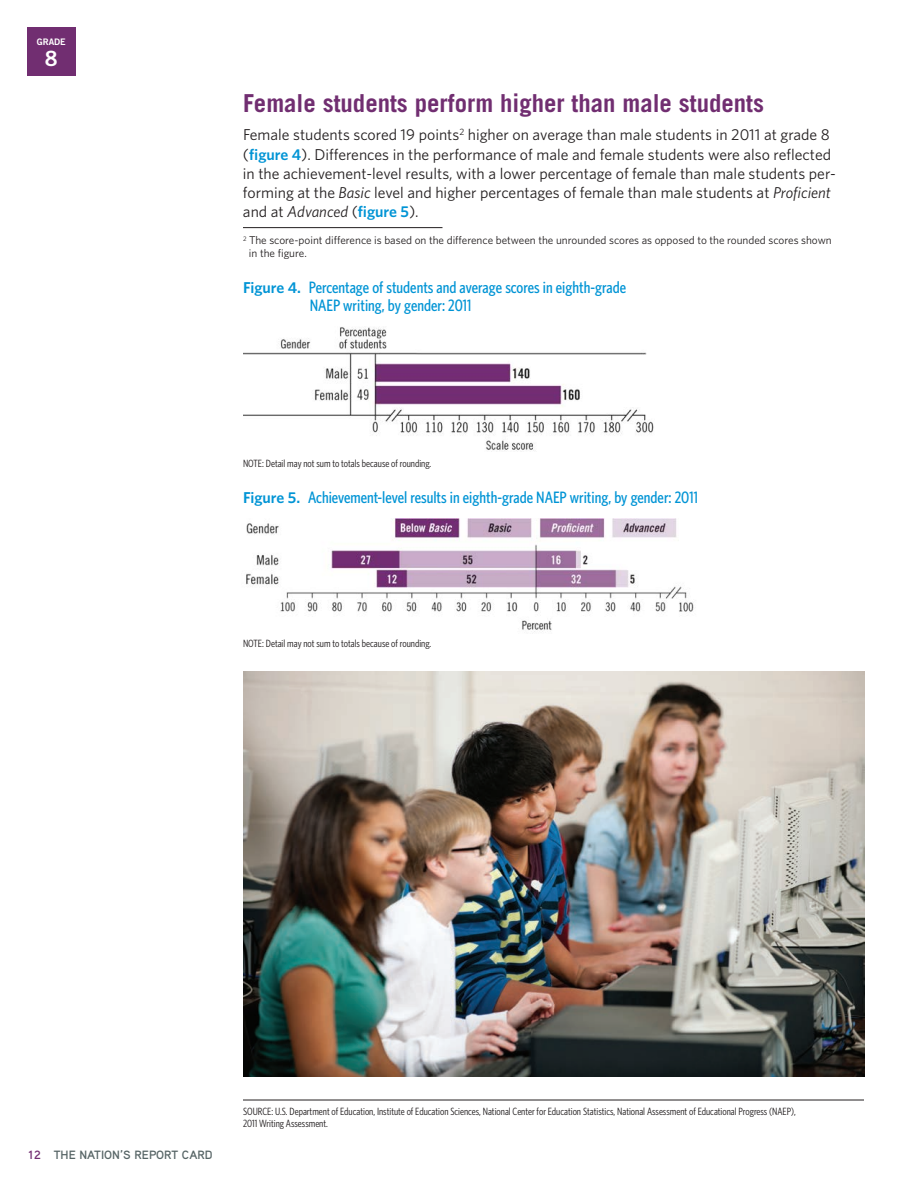
<style>
.page{position:relative;width:918px;height:1188px;background:#fff}
.page>*{position:absolute;margin:0;border:0;box-sizing:border-box;transform-origin:0 0}
.t1{font:700 24.75px "Trade Gothic LT Std";color:#712e71}
.t2{font:21px "Trade Gothic LT Std Bd 2";color:#fff}
.t3{font:500 16.5px/18px "Whitney Condensed";color:#0094d5}
.t4{font:15.75px/19px "Whitney";color:#231f20}
.t5{font:700 12px "Aaux Pro OT";color:#576566}
.t6{font:11.25px/12px "Whitney";color:#231f20}
.t7{font:10.5px/12.8px "Whitney Condensed";color:#231f20}
.t8{font:9px "Trade Gothic LT Std Bd 2";letter-spacing:-.01em;color:#fff}
.s1{font-weight:600;color:#0094d5}
.s2{font-style:italic}
.s3{font-family:"Whitney";font-weight:600;font-size:15.75px}
.s4{color:#712e71}
</style>
<div class="page">
<div style="left:27px;top:27px;width:49px;height:49px;background:#712e71"></div>
<hr style="left:243px;top:227px;width:199px;height:1px;background:#231f20">
<img style="left:243px;top:327px;width:411px;height:125px">
<img style="left:246px;top:519px;width:448px;height:113px">
<img style="left:243px;top:671px;width:622px;height:405px">
<hr style="left:243px;top:1100px;width:621px;height:1px;background:#231f20">
<p class="t8" style="left:37px;top:36px;width:30px">GRADE</p>
<h2 class="t2" style="left:45px;top:45px;width:14px">8</h2>
<h2 class="t1" style="left:243px;top:88px;width:523px">Female students perform higher than male students</h2>
<p class="t4" style="left:243px;top:125px;width:594px">Female students scored 19 points<sup>2</sup> higher on average than male students in 2011 at grade 8 (<span class="s1">figure 4</span>). Differences in the performance of male and female students were also reflected in the achievement-level results, with a lower percentage of female than male students per&shy;forming at the <span class="s2">Basic</span> level and higher percentages of female than male students at <span class="s2">Proficient </span>and at <span class="s2">Advanced</span> (<span class="s1">figure 5</span>).</p>
<p class="t6" style="left:249px;top:234px;width:584px;text-indent:-6px"><sup>2</sup> The score-point difference is based on the difference between the unrounded scores as opposed to the rounded scores shown in the figure.</p>
<p class="t3" style="left:310px;top:278px;width:318px;text-indent:-67px"><span class="s3">Figure 4.</span> Percentage of students and average scores in eighth-grade<br>NAEP writing, by gender: 2011</p>
<p class="t7" style="left:243px;top:456px;width:190px">NOTE: Detail may not sum to totals because of rounding.</p>
<p class="t3" style="left:243px;top:488px;width:456px"><span class="s3">Figure 5.</span> Achievement-level results in eighth-grade NAEP writing, by gender: 2011</p>
<p class="t7" style="left:243px;top:637px;width:190px">NOTE: Detail may not sum to totals because of rounding.</p>
<p class="t5" style="left:28px;top:1147px;width:186px"><span class="s4">12</span> THE NATION’S REPORT CARD</p>
<p class="t7" style="left:243px;top:1104px;width:554px">SOURCE: U.S. Department of Education, Institute of Education Sciences, National Center for Education Statistics, National Assessment of Educational Progress (NAEP),<br>2011 Writing Assessment.</p>
</div>
